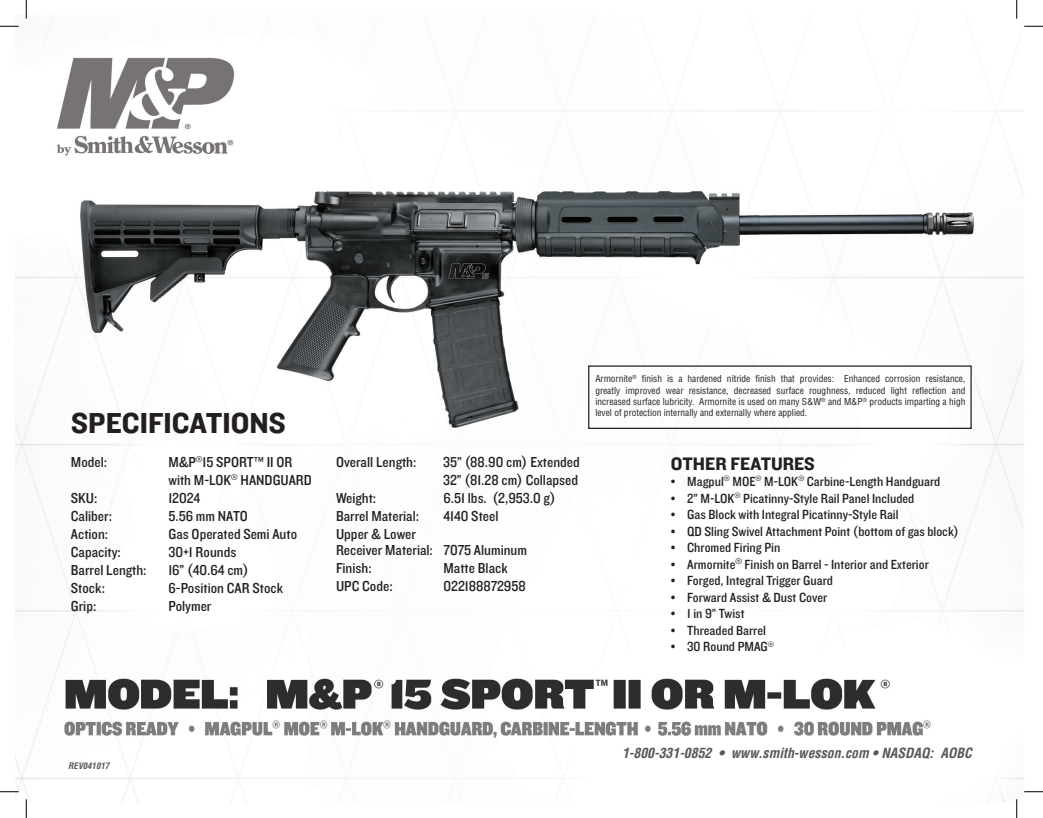
<style>
.page{position:relative;width:1043px;height:818px;background:#fff}
.page>*{position:absolute;margin:0;border:0;box-sizing:border-box;transform-origin:0 0}
.t1{font:30px "Knockout HTF51 Middleweight";color:#231f20}
.t2{font:18.75px "Knockout HTF51 Middleweight";color:#231f20}
.t3{font:15px/18px "Knockout HTF30 Junior Welterwt";color:#231f20}
.t4{font:13.75px "Knockout HTF30 Junior Welterwt";color:#231f20}
.t5{font:italic 700 condensed 13.75px "Helvetica";color:#57585a}
.t6{font:condensed 9.38px/11.2px "Helvetica";color:#231f20;text-align:justify}
.t7{font:italic 700 condensed 8.75px "Helvetica";color:#57585a}
</style>
<div class="page">
<img style="left:15px;top:15px;width:1013px;height:787px">
<div style="left:588px;top:365px;width:383px;height:64px;border:1px solid #231f20"></div>
<svg style="left:0;top:25px;width:19px;height:2px"></svg>
<svg style="left:1024px;top:25px;width:18px;height:2px"></svg>
<svg style="left:0;top:790px;width:19px;height:2px"></svg>
<svg style="left:1024px;top:790px;width:18px;height:2px"></svg>
<svg style="left:25px;top:0;width:2px;height:19px"></svg>
<svg style="left:25px;top:799px;width:2px;height:19px"></svg>
<svg style="left:1015px;top:0;width:2px;height:19px"></svg>
<svg style="left:1015px;top:799px;width:2px;height:19px"></svg>
<h1 class="t1" style="left:71px;top:407px;width:216px">SPECIFICATIONS</h1>
<p class="t3" style="left:71px;top:453px;width:38px">Model:</p>
<p class="t3" style="left:168px;top:453px;width:145px">M&amp;P<sup>®</sup>15 SPORT™ II OR with M-LOK<sup>®</sup> HANDGUARD</p>
<p class="t3" style="left:71px;top:489px;width:28px">SKU:</p>
<p class="t3" style="left:168px;top:489px;width:33px">12024</p>
<p class="t3" style="left:71px;top:507px;width:43px">Caliber:</p>
<p class="t3" style="left:168px;top:507px;width:81px">5.56 mm NATO</p>
<p class="t3" style="left:71px;top:525px;width:39px">Action:</p>
<p class="t3" style="left:168px;top:525px;width:130px">Gas Operated Semi Auto</p>
<p class="t3" style="left:71px;top:543px;width:52px">Capacity:</p>
<p class="t3" style="left:168px;top:543px;width:69px">30+1 Rounds</p>
<p class="t3" style="left:71px;top:561px;width:77px">Barrel Length:</p>
<p class="t3" style="left:168px;top:561px;width:82px">16” (40.64 cm)</p>
<p class="t3" style="left:71px;top:579px;width:36px">Stock:</p>
<p class="t3" style="left:168px;top:579px;width:116px">6-Position CAR Stock</p>
<p class="t3" style="left:71px;top:597px;width:27px">Grip:</p>
<p class="t3" style="left:168px;top:597px;width:44px">Polymer</p>
<p class="t3" style="left:336px;top:453px;width:82px">Overall Length:</p>
<p class="t3" style="left:443px;top:453px;width:138px">35” (88.90 cm) Extended<br>32” (81.28 cm) Collapsed</p>
<p class="t3" style="left:336px;top:489px;width:42px">Weight:</p>
<p class="t3" style="left:443px;top:489px;width:113px">6.51 lbs. (2,953.0 g)</p>
<p class="t3" style="left:336px;top:507px;width:85px">Barrel Material:</p>
<p class="t3" style="left:443px;top:507px;width:56px">4140 Steel</p>
<p class="t3" style="left:336px;top:527px;width:192px;line-height:15.5px">Upper &amp; Lower<br>Receiver Material: 7075 Aluminum</p>
<p class="t3" style="left:336px;top:559px;width:37px">Finish:</p>
<p class="t3" style="left:443px;top:559px;width:66px">Matte Black</p>
<p class="t3" style="left:336px;top:577px;width:58px">UPC Code:</p>
<p class="t3" style="left:443px;top:577px;width:84px">022188872958</p>
<p class="t6" style="left:595px;top:373px;width:371px">Armornite<sup>®</sup> finish is a hardened nitride finish that provides: Enhanced corrosion resistance, greatly improved wear resistance, decreased surface roughness, reduced light reflection and increased surface lubricity. Armornite is used on many S&amp;W<sup>®</sup> and M&amp;P<sup>®</sup> products imparting a high level of protection internally and externally where applied.</p>
<p class="t2" style="left:671px;top:453px;width:145px">OTHER FEATURES</p>
<p class="t4" style="left:671px;top:474px;width:271px">• Magpul<sup>®</sup> MOE<sup>®</sup> M-LOK<sup>®</sup> Carbine-Length Handguard</p>
<p class="t4" style="left:671px;top:491px;width:245px">• 2” M-LOK<sup>®</sup> Picatinny-Style Rail Panel Included</p>
<p class="t4" style="left:671px;top:507px;width:229px">• Gas Block with Integral Picatinny-Style Rail</p>
<p class="t4" style="left:671px;top:524px;width:289px">• QD Sling Swivel Attachment Point (bottom of gas block)</p>
<p class="t4" style="left:671px;top:540px;width:111px">• Chromed Firing Pin</p>
<p class="t4" style="left:671px;top:557px;width:259px">• Armornite<sup>®</sup> Finish on Barrel - Interior and Exterior</p>
<p class="t4" style="left:671px;top:573px;width:163px">• Forged, Integral Trigger Guard</p>
<p class="t4" style="left:671px;top:590px;width:158px">• Forward Assist &amp; Dust Cover</p>
<p class="t4" style="left:671px;top:606px;width:75px">• 1 in 9” Twist</p>
<p class="t4" style="left:671px;top:623px;width:96px">• Threaded Barrel</p>
<p class="t4" style="left:671px;top:639px;width:104px">• 30 Round PMAG<sup>®</sup></p>
<p class="t7" style="left:68px;top:760px;width:42px">REV041017</p>
<p class="t5" style="left:622px;top:744px;width:351px">1-800-331-0852 • www.smith-wesson.com • NASDAQ: AOBC</p>
</div>
